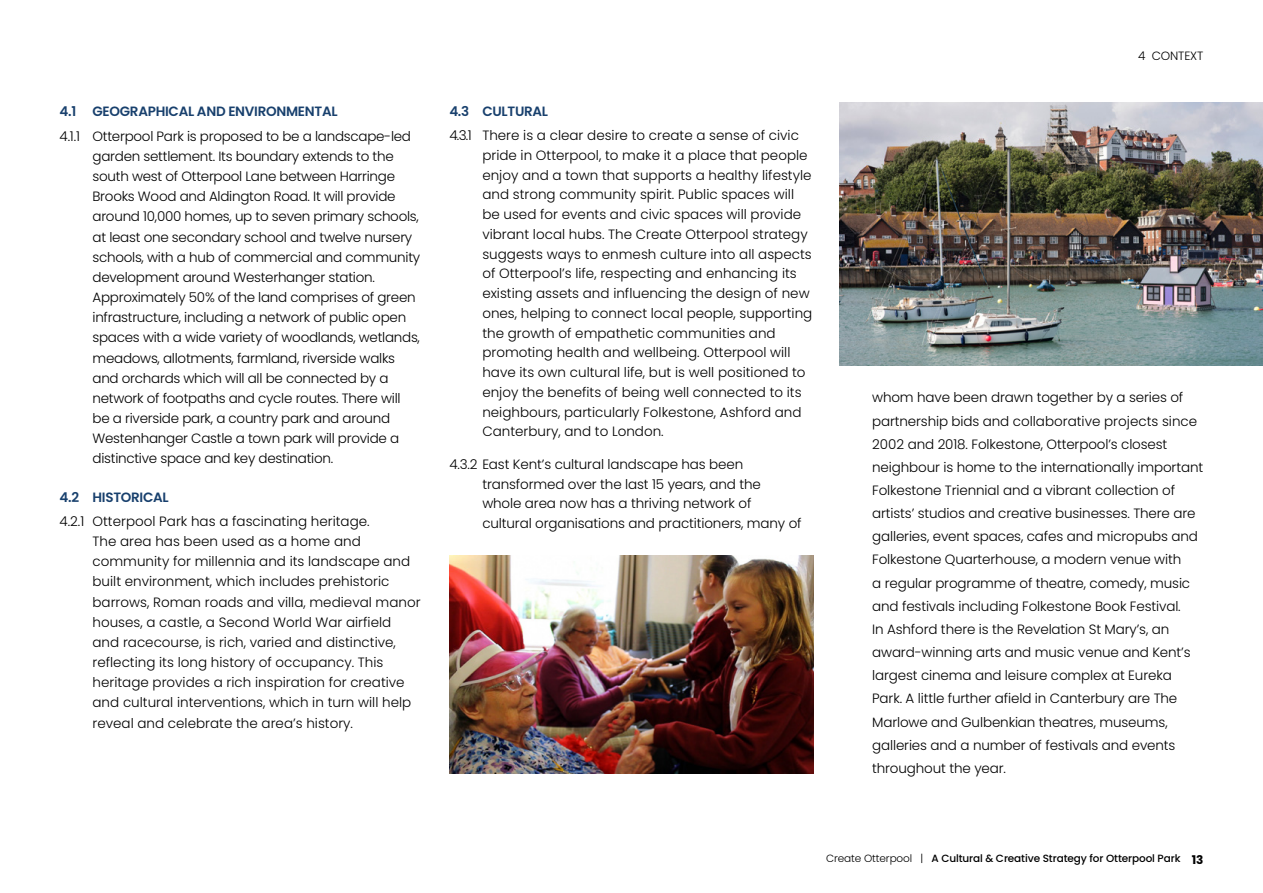
<style>
.page{position:relative;width:1263px;height:893px;background:#fff}
.page>*{position:absolute;margin:0;border:0;box-sizing:border-box;transform-origin:0 0}
.t1{font:300 13.5px/20.1px "Poppins";letter-spacing:-.01em;color:#000}
.t2{font:600 13.5px "Poppins";letter-spacing:-.02em;color:#18406d}
.t3{font:300 12px "Poppins";letter-spacing:-.01em;color:#000}
.t4{font:500 10.5px "Poppins";letter-spacing:-.01em;color:#000}
.s1{font-weight:300}
.s2{font-weight:700;font-size:12px}
</style>
<div class="page">
<img style="left:449px;top:555px;width:365px;height:218px">
<img style="left:839px;top:102px;width:424px;height:264px">
<p class="t2" style="left:60px;top:104px;width:280px">4.1 GEOGRAPHICAL AND ENVIRONMENTAL</p>
<p class="t1" style="left:93px;top:126px;width:329px;text-indent:-33px">4.1.1 Otterpool Park is proposed to be a landscape-led garden settlement. Its boundary extends to the south west of Otterpool Lane between Harringe Brooks Wood and Aldington Road. It will provide around 10,000 homes, up to seven primary schools, at least one secondary school and twelve nursery schools, with a hub of commercial and community development around Westerhanger station.<br>Approximately 50% of the land comprises of green infrastructure, including a network of public open spaces with a wide variety of woodlands, wetlands, meadows, allotments, farmland, riverside walks and orchards which will all be connected by a network of footpaths and cycle routes. There will be a riverside park, a country park and around Westenhanger Castle a town park will provide a distinctive space and key destination.</p>
<p class="t2" style="left:60px;top:489px;width:111px">4.2 HISTORICAL</p>
<p class="t1" style="left:93px;top:511px;width:330px;text-indent:-33px">4.2.1 Otterpool Park has a fascinating heritage.<br>The area has been used as a home and community for millennia and its landscape and built environment, which includes prehistoric barrows, Roman roads and villa, medieval manor houses, a castle, a Second World War airfield and racecourse, is rich, varied and distinctive, reflecting its long history of occupancy. This heritage provides a rich inspiration for creative and cultural interventions, which in turn will help reveal and celebrate the area’s history.</p>
<p class="t2" style="left:449px;top:104px;width:100px">4.3 CULTURAL</p>
<p class="t1" style="left:482px;top:126px;width:332px;text-indent:-33px">4.3.1 There is a clear desire to create a sense of civic pride in Otterpool, to make it a place that people enjoy and a town that supports a healthy lifestyle and strong community spirit. Public spaces will be used for events and civic spaces will provide vibrant local hubs. The Create Otterpool strategy suggests ways to enmesh culture into all aspects of Otterpool’s life, respecting and enhancing its existing assets and influencing the design of new ones, helping to connect local people, supporting the growth of empathetic communities and promoting health and wellbeing. Otterpool will have its own cultural life, but is well positioned to enjoy the benefits of being well connected to its neighbours, particularly Folkestone, Ashford and Canterbury, and to London.</p>
<p class="t1" style="left:482px;top:454px;width:321px;text-indent:-33px">4.3.2 East Kent’s cultural landscape has been transformed over the last 15 years, and the whole area now has a thriving network of cultural organisations and practitioners, many of</p>
<p class="t3" style="left:1138px;top:48px;width:67px">4 CONTEXT</p>
<p class="t1" style="left:872px;top:386px;width:333px;line-height:23.1px">whom have been drawn together by a series of partnership bids and collaborative projects since 2002 and 2018. Folkestone, Otterpool’s closest neighbour is home to the internationally important Folkestone Triennial and a vibrant collection of artists’ studios and creative businesses. There are galleries, event spaces, cafes and micropubs and Folkestone Quarterhouse, a modern venue with<br>a regular programme of theatre, comedy, music and festivals including Folkestone Book Festival.<br>In Ashford there is the Revelation St Mary’s, an award-winning arts and music venue and Kent’s largest cinema and leisure complex at Eureka Park. A little further afield in Canterbury are The Marlowe and Gulbenkian theatres, museums, galleries and a number of festivals and events throughout the year.</p>
<p class="t4" style="left:826px;top:852px;width:379px"><span class="s1">Create Otterpool |</span> A Cultural &amp; Creative Strategy for Otterpool Park <span class="s2">13</span></p>
</div>
